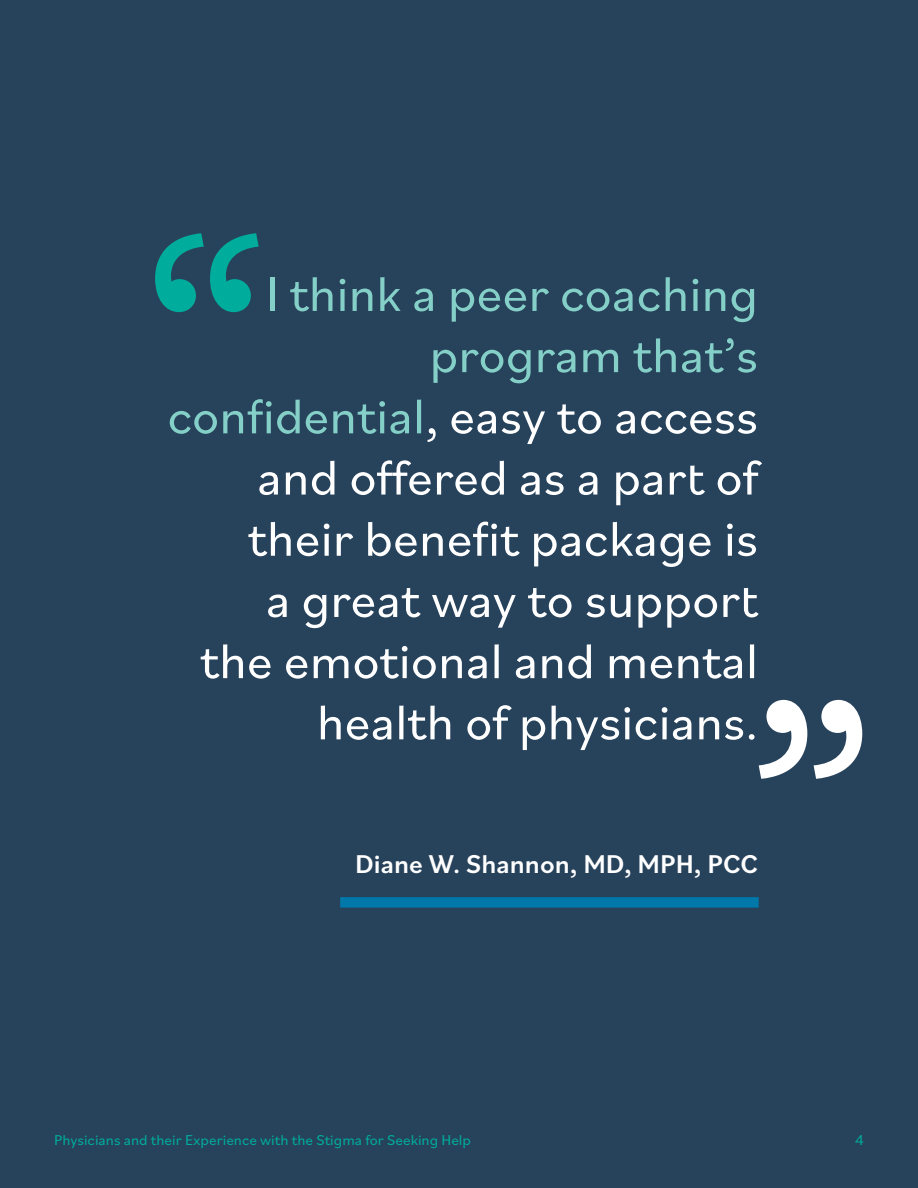
<style>
.page{position:relative;width:918px;height:1188px;background:#27425b}
.page>*{position:absolute;margin:0;border:0;box-sizing:border-box;transform-origin:0 0}
.t1{font:51px/61.2px "Bilo";color:#fff;text-align:right}
.t2{font:500 27px "Bilo";color:#fff}
.t3{font:15px "Bilo";color:#00ac9b}
.s1{color:#84cfc7}
</style>
<div class="page">
<svg style="left:155px;top:233px;width:104px;height:79px"></svg>
<svg style="left:759px;top:700px;width:103px;height:79px"></svg>
<div style="left:340px;top:897px;width:419px;height:11px;background:#0078a9"></div>
<p class="t1" style="left:167px;top:261px;width:592px"><span class="s1">I think a peer coaching program that’s confidential</span>, easy to access and offered as a part of their benefit package is<br>a great way to support<br>the emotional and mental health of physicians.</p>
<p class="t2" style="left:355px;top:846px;width:404px">Diane W. Shannon, MD, MPH, PCC</p>
<p class="t3" style="left:54px;top:1130px;width:419px">Physicians and their Experience with the Stigma for Seeking Help</p>
<p class="t3" style="left:855px;top:1130px;width:10px">4</p>
</div>
